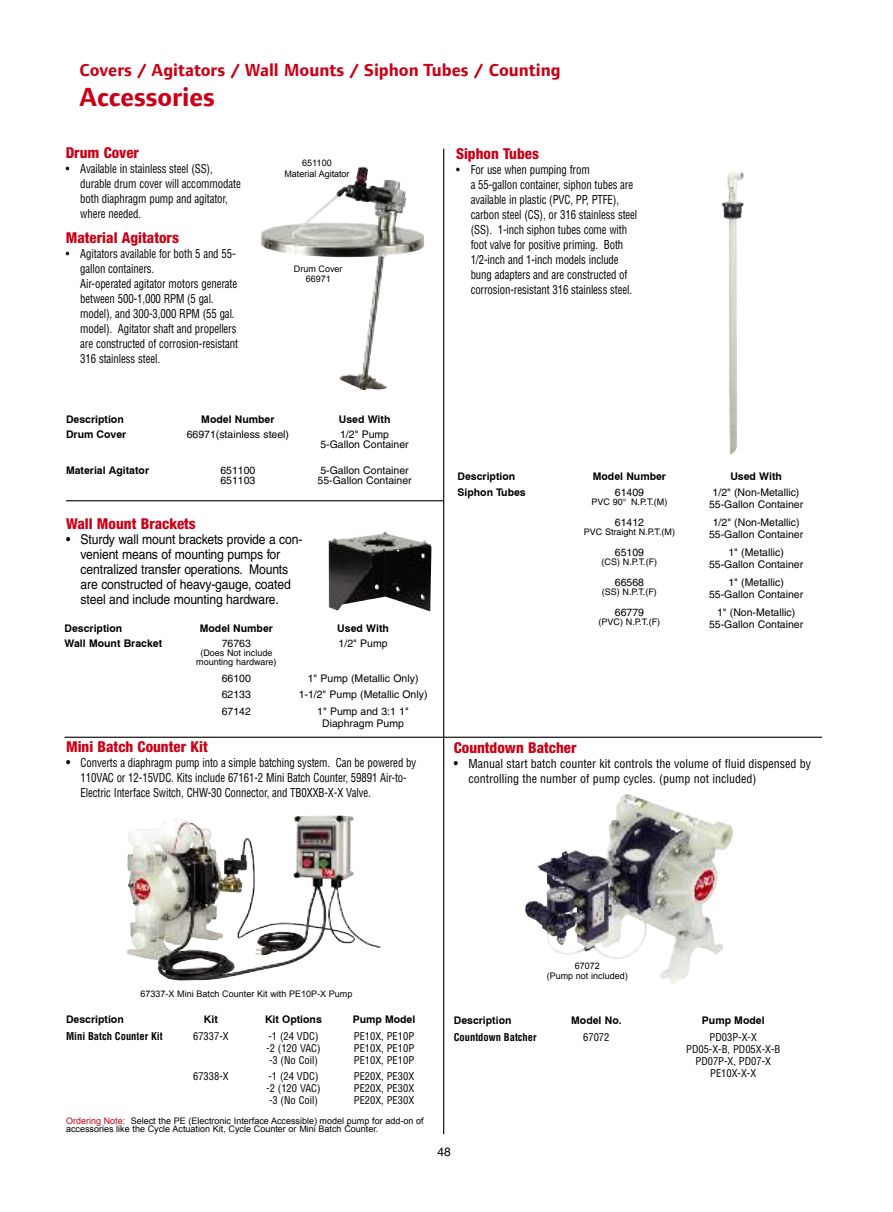
<style>
.page{position:relative;width:893px;height:1212px;background:#fff}
.page>*{position:absolute;margin:0;border:0;box-sizing:border-box;transform-origin:0 0}
.t1{font:700 27px "Foundry Form Sans";color:#ca0016}
.t2{font:700 18px "Foundry Form Sans";color:#ca0016}
.t3{font:800 condensed 15px "Helvetica Neue LT Pro";color:#ca0016}
.t4{font:13.5px/15px "Helvetica";letter-spacing:-.01em;color:#000;scale:.9 1}
.t5{font:condensed 12px/15px "Helvetica";letter-spacing:-.01em;color:#000;scale:.9 1}
.t6{font:condensed 12px/15px "Helvetica";letter-spacing:-.01em;color:#000}
.t7{font:12px "Helvetica";color:#000}
.t8{font:10.5px/10.5px "Helvetica";color:#000;text-align:center}
.t9{font:700 10.5px "Helvetica";color:#000}
.t10{font:condensed 10.5px/12px "Helvetica";color:#000;text-align:center}
.t11{font:700 condensed 10.5px "Helvetica";color:#000}
.t12{font:9px/10.8px "Arial";color:#000;text-align:center}
.t13{font:9px/9px "Helvetica";color:#000;text-align:center}
.s1{font-stretch:normal;font-size:13.5px}
.s2{color:#ca0016}
</style>
<div class="page">
<img style="left:353px;top:166px;width:71px;height:224px">
<img style="left:154px;top:824px;width:168px;height:150px">
<img style="left:327px;top:531px;width:104px;height:80px">
<img style="left:721px;top:172px;width:23px;height:283px">
<hr style="left:443px;top:149px;width:1px;height:985px;background:#000">
<img style="left:525px;top:794px;width:208px;height:190px">
<hr style="left:64px;top:737px;width:758px;height:1px;background:#000">
<hr style="left:66px;top:500px;width:378px;height:1px;background:#000">
<h2 class="t2" style="left:80px;top:60px;width:483px">Covers / Agitators / Wall Mounts / Siphon Tubes / Counting</h2>
<h1 class="t1" style="left:80px;top:82px;width:137px">Accessories</h1>
<p class="t3" style="left:66px;top:147px;width:75px">Drum Cover</p>
<p class="t5" style="left:80px;top:162px;width:180px;text-indent:-15px">• Available in stainless steel (SS), durable drum cover will accommodate both diaphragm pump and agitator, where needed.</p>
<p class="t3" style="left:66px;top:232px;width:115px">Material Agitators</p>
<p class="t5" style="left:80px;top:247px;width:177px;text-indent:-15px">• Agitators available for both 5 and 55- gallon containers.<br>Air-operated agitator motors generate between 500-1,000 RPM (5 gal. model), and 300-3,000 RPM (55 gal. model). Agitator shaft and propellers are constructed of corrosion-resistant 316 stainless steel.</p>
<p class="t12" style="left:284px;top:157px;width:67px">651100<br>Material Agitator</p>
<p class="t12" style="left:294px;top:263px;width:50px">Drum Cover<br>66971</p>
<p class="t9" style="left:66px;top:413px;width:59px">Description</p>
<p class="t9" style="left:201px;top:413px;width:75px">Model Number</p>
<p class="t9" style="left:339px;top:413px;width:53px">Used With</p>
<p class="t9" style="left:66px;top:428px;width:62px">Drum Cover</p>
<p class="t8" style="left:187px;top:430px;width:104px">66971(stainless steel)</p>
<p class="t8" style="left:320px;top:430px;width:90px">1/2" Pump<br>5-Gallon Container</p>
<p class="t9" style="left:66px;top:464px;width:85px">Material Agitator</p>
<p class="t8" style="left:220px;top:466px;width:37px">651100</p>
<p class="t8" style="left:320px;top:466px;width:90px">5-Gallon Container</p>
<p class="t8" style="left:220px;top:476px;width:37px">651103</p>
<p class="t8" style="left:317px;top:476px;width:96px">55-Gallon Container</p>
<p class="t3" style="left:66px;top:518px;width:131px">Wall Mount Brackets</p>
<p class="t4" style="left:81px;top:533px;width:248px;text-indent:-15px">• Sturdy wall mount brackets provide a con&shy;venient means of mounting pumps for centralized transfer operations. Mounts are constructed of heavy-gauge, coated steel and include mounting hardware.</p>
<p class="t9" style="left:64px;top:622px;width:59px">Description</p>
<p class="t9" style="left:200px;top:622px;width:75px">Model Number</p>
<p class="t9" style="left:337px;top:622px;width:53px">Used With</p>
<p class="t9" style="left:64px;top:637px;width:99px">Wall Mount Bracket</p>
<p class="t8" style="left:222px;top:639px;width:31px">76763</p>
<p class="t8" style="left:339px;top:639px;width:50px">1/2" Pump</p>
<p class="t13" style="left:196px;top:649px;width:82px">(Does Not include mounting hardware)</p>
<p class="t8" style="left:222px;top:674px;width:31px">66100</p>
<p class="t8" style="left:308px;top:674px;width:112px">1" Pump (Metallic Only)</p>
<p class="t8" style="left:222px;top:690px;width:31px">62133</p>
<p class="t8" style="left:299px;top:690px;width:130px">1-1/2" Pump (Metallic Only)</p>
<p class="t8" style="left:222px;top:707px;width:31px">67142</p>
<p class="t8" style="left:317px;top:706px;width:93px;line-height:12px">1" Pump and 3:1 1"<br>Diaphragm Pump</p>
<p class="t3" style="left:66px;top:741px;width:143px">Mini Batch Counter Kit</p>
<p class="t5" style="left:81px;top:756px;width:374px;text-indent:-15px"><span class="s1">•</span> Converts a diaphragm pump into a simple batching system. Can be powered by<br>110VAC or 12-15VDC. Kits include 67161-2 Mini Batch Counter, 59891 Air-to-<br>Electric Interface Switch, CHW-30 Connector, and TB0XXB-X-X Valve.</p>
<p class="t3" style="left:456px;top:149px;width:84px">Siphon Tubes</p>
<p class="t5" style="left:471px;top:163px;width:187px;text-indent:-15px">• For use when pumping from<br>a 55-gallon container, siphon tubes are available in plastic (PVC, PP, PTFE), carbon steel (CS), or 316 stainless steel (SS). 1-inch siphon tubes come with foot valve for positive priming. Both 1/2-inch and 1-inch models include bung adapters and are constructed of corrosion-resistant 316 stainless steel.</p>
<p class="t9" style="left:458px;top:470px;width:59px">Description</p>
<p class="t9" style="left:593px;top:470px;width:75px">Model Number</p>
<p class="t9" style="left:730px;top:470px;width:53px">Used With</p>
<p class="t9" style="left:458px;top:486px;width:70px">Siphon Tubes</p>
<p class="t8" style="left:615px;top:488px;width:31px">61409</p>
<p class="t8" style="left:713px;top:488px;width:88px">1/2" (Non-Metallic)</p>
<p class="t13" style="left:591px;top:498px;width:77px">PVC 90° N.P.T.(M)</p>
<p class="t8" style="left:709px;top:500px;width:96px">55-Gallon Container</p>
<p class="t8" style="left:615px;top:518px;width:31px">61412</p>
<p class="t8" style="left:713px;top:518px;width:88px">1/2" (Non-Metallic)</p>
<p class="t13" style="left:584px;top:528px;width:93px">PVC Straight N.P.T.(M)</p>
<p class="t8" style="left:709px;top:530px;width:96px">55-Gallon Container</p>
<p class="t8" style="left:615px;top:548px;width:31px">65109</p>
<p class="t8" style="left:728px;top:548px;width:57px">1" (Metallic)</p>
<p class="t13" style="left:602px;top:558px;width:57px">(CS) N.P.T.(F)</p>
<p class="t8" style="left:709px;top:560px;width:96px">55-Gallon Container</p>
<p class="t8" style="left:615px;top:578px;width:31px">66568</p>
<p class="t8" style="left:728px;top:578px;width:57px">1" (Metallic)</p>
<p class="t13" style="left:602px;top:588px;width:57px">(SS) N.P.T.(F)</p>
<p class="t8" style="left:709px;top:590px;width:96px">55-Gallon Container</p>
<p class="t8" style="left:615px;top:608px;width:31px">66779</p>
<p class="t8" style="left:717px;top:608px;width:80px">1" (Non-Metallic)</p>
<p class="t13" style="left:599px;top:618px;width:63px">(PVC) N.P.T.(F)</p>
<p class="t8" style="left:709px;top:620px;width:96px">55-Gallon Container</p>
<p class="t3" style="left:454px;top:742px;width:124px">Countdown Batcher</p>
<p class="t6" style="left:468px;top:757px;width:344px;text-indent:-15px"><span class="s1">•</span> Manual start batch counter kit controls the volume of fluid dispensed by controlling the number of pump cycles. (pump not included)</p>
<p class="t12" style="left:141px;top:988px;width:213px">67337-X Mini Batch Counter Kit with PE10P-X Pump</p>
<p class="t9" style="left:66px;top:1013px;width:59px">Description</p>
<p class="t9" style="left:204px;top:1013px;width:15px">Kit</p>
<p class="t9" style="left:265px;top:1013px;width:58px">Kit Options</p>
<p class="t9" style="left:353px;top:1013px;width:64px">Pump Model</p>
<p class="t11" style="left:66px;top:1032px;width:98px">Mini Batch Counter Kit</p>
<p class="t10" style="left:193px;top:1031px;width:37px">67337-X</p>
<p class="t10" style="left:268px;top:1031px;width:52px">-1 (24 VDC)</p>
<p class="t10" style="left:354px;top:1031px;width:62px">PE10X, PE10P</p>
<p class="t10" style="left:266px;top:1043px;width:56px">-2 (120 VAC)</p>
<p class="t10" style="left:354px;top:1043px;width:62px">PE10X, PE10P</p>
<p class="t10" style="left:269px;top:1055px;width:50px">-3 (No Coil)</p>
<p class="t10" style="left:354px;top:1055px;width:62px">PE10X, PE10P</p>
<p class="t10" style="left:193px;top:1071px;width:37px">67338-X</p>
<p class="t10" style="left:268px;top:1071px;width:52px">-1 (24 VDC)</p>
<p class="t10" style="left:354px;top:1071px;width:62px">PE20X, PE30X</p>
<p class="t10" style="left:266px;top:1083px;width:56px">-2 (120 VAC)</p>
<p class="t10" style="left:354px;top:1083px;width:62px">PE20X, PE30X</p>
<p class="t10" style="left:269px;top:1095px;width:50px">-3 (No Coil)</p>
<p class="t10" style="left:354px;top:1095px;width:62px">PE20X, PE30X</p>
<p class="t12" style="left:66px;top:1116px;width:359px;line-height:8.4px;text-align:left"><span class="s2">Ordering Note:</span> Select the PE (Electronic Interface Accessible) model pump for add-on of accessories like the Cycle Actuation Kit, Cycle Counter or Mini Batch Counter.</p>
<p class="t12" style="left:547px;top:960px;width:83px">67072<br>(Pump not included)</p>
<p class="t9" style="left:454px;top:1014px;width:59px">Description</p>
<p class="t9" style="left:571px;top:1014px;width:52px">Model No.</p>
<p class="t9" style="left:702px;top:1014px;width:64px">Pump Model</p>
<p class="t11" style="left:454px;top:1033px;width:84px">Countdown Batcher</p>
<p class="t10" style="left:583px;top:1031px;width:28px">67072</p>
<p class="t10" style="left:686px;top:1031px;width:96px">PD03P-X-X<br>PD05-X-B, PD05X-X-B<br>PD07P-X, PD07-X<br>PE10X-X-X</p>
<p class="t7" style="left:437px;top:1147px;width:15px">48</p>
</div>
